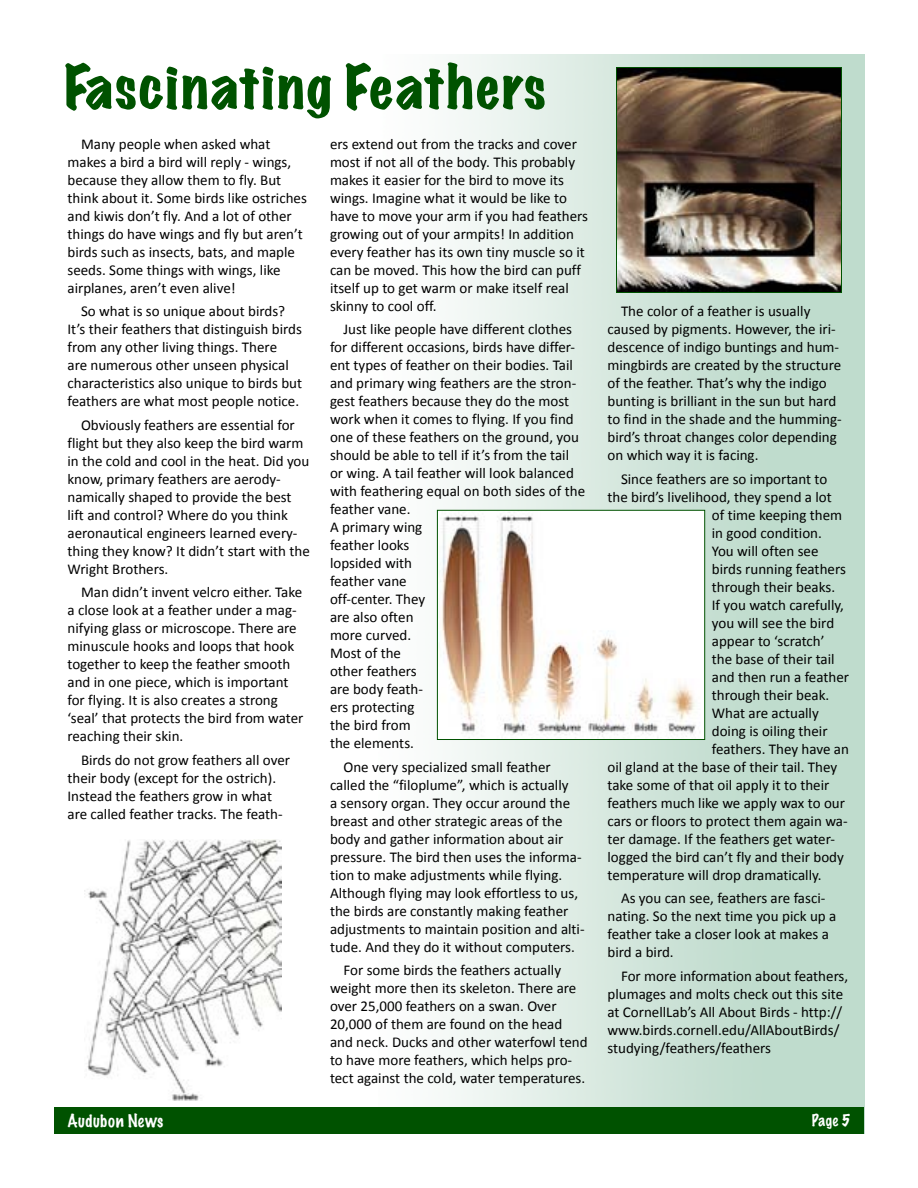
<style>
.page{position:relative;width:918px;height:1188px;background:#fff}
.page>*{position:absolute;margin:0;border:0;box-sizing:border-box;transform-origin:0 0}
.t1{font:expanded 54px "Marker Felt";letter-spacing:.035em;color:#005200}
.t2{font:100 16.5px "Marker Felt";letter-spacing:.03em;color:#fff}
.t3{font:15px/18px "Calibri";color:#000}
.t4{font:100 15px "Marker Felt";color:#fff}
</style>
<div class="page">
<div style="left:54px;top:1107px;width:810px;height:27px;background:#005200"></div>
<img style="left:618px;top:69px;width:222px;height:222px">
<div style="left:616px;top:67px;width:226px;height:226px;border:1px solid #005200"></div>
<img style="left:87px;top:840px;width:194px;height:261px">
<img style="left:439px;top:512px;width:262px;height:226px">
<div style="left:437px;top:510px;width:268px;height:230px;border:1px solid #005200"></div>
<h1 class="t1" style="left:65px;top:45px;width:483px">Fascinating Feathers</h1>
<p class="t3" style="left:68px;top:135px;width:241px;text-indent:14px">Many people when asked what makes a bird a bird will reply - wings, because they allow them to fly. But think about it. Some birds like ostriches and kiwis don’t fly. And a lot of other things do have wings and fly but aren’t birds such as insects, bats, and maple seeds. Some things with wings, like airplanes, aren’t even alive!</p>
<p class="t3" style="left:68px;top:302px;width:236px;text-indent:14px">So what is so unique about birds?<br>It’s their feathers that distinguish birds from any other living things. There<br>are numerous other unseen physical characteristics also unique to birds but feathers are what most people notice.</p>
<p class="t3" style="left:68px;top:416px;width:244px;text-indent:14px">Obviously feathers are essential for flight but they also keep the bird warm in the cold and cool in the heat. Did you know, primary feathers are aerody&shy;namically shaped to provide the best lift and control? Where do you think aeronautical engineers learned every&shy;thing they know? It didn’t start with the Wright Brothers.</p>
<p class="t3" style="left:68px;top:583px;width:237px;text-indent:14px">Man didn’t invent velcro either. Take a close look at a feather under a mag&shy;nifying glass or microscope. There are minuscule hooks and loops that hook together to keep the feather smooth and in one piece, which is important for flying. It is also creates a strong ‘seal’ that protects the bird from water reaching their skin.</p>
<p class="t3" style="left:68px;top:751px;width:224px;text-indent:14px">Birds do not grow feathers all over their body (except for the ostrich).<br>Instead the feathers grow in what are called feather tracks. The feath-</p>
<p class="t3" style="left:330px;top:135px;width:259px">ers extend out from the tracks and cover most if not all of the body. This probably makes it easier for the bird to move its wings. Imagine what it would be like to have to move your arm if you had feathers growing out of your armpits! In addition every feather has its own tiny muscle so it can be moved. This how the bird can puff itself up to get warm or make itself real skinny to cool off.</p>
<p class="t3" style="left:330px;top:320px;width:257px;text-indent:13px">Just like people have different clothes for different occasions, birds have differ&shy;ent types of feather on their bodies. Tail and primary wing feathers are the stron&shy;gest feathers because they do the most work when it comes to flying. If you find one of these feathers on the ground, you should be able to tell if it’s from the tail or wing. A tail feather will look balanced with feathering equal on both sides of the feather vane.<br>A primary wing<br>feather looks<br>lopsided with<br>feather vane<br>off-center. They<br>are also often<br>more curved.<br>Most of the<br>other feathers<br>are body feath-<br>ers protecting<br>the bird from<br>the elements.</p>
<p class="t3" style="left:330px;top:758px;width:256px;text-indent:13px">One very specialized small feather called the “filoplume”, which is actually<br>a sensory organ. They occur around the breast and other strategic areas of the body and gather information about air pressure. The bird then uses the informa&shy;tion to make adjustments while flying.<br>Although flying may look effortless to us, the birds are constantly making feather adjustments to maintain position and alti&shy;tude. And they do it without computers.</p>
<p class="t3" style="left:330px;top:961px;width:259px;text-indent:13px">For some birds the feathers actually weight more then its skeleton. There are over 25,000 feathers on a swan. Over 20,000 of them are found on the head and neck. Ducks and other waterfowl tend to have more feathers, which helps pro&shy;tect against the cold, water temperatures.</p>
<p class="t3" style="left:608px;top:302px;width:236px;text-indent:14px">The color of a feather is usually caused by pigments. However, the iri&shy;descence of indigo buntings and hum&shy;mingbirds are created by the structure of the feather. That’s why the indigo bunting is brilliant in the sun but hard to find in the shade and the humming&shy;bird’s throat changes color depending on which way it is facing.</p>
<p class="t3" style="left:621px;top:470px;width:208px">Since feathers are so important to</p>
<p class="t3" style="left:608px;top:488px;width:226px">the bird’s livelihood, they spend a lot</p>
<p class="t3" style="left:712px;top:506px;width:132px">of time keeping them</p>
<p class="t3" style="left:712px;top:524px;width:112px">in good condition.</p>
<p class="t3" style="left:712px;top:542px;width:108px">You will often see</p>
<p class="t3" style="left:712px;top:560px;width:136px">birds running feathers</p>
<p class="t3" style="left:712px;top:578px;width:125px">through their beaks.</p>
<p class="t3" style="left:712px;top:596px;width:134px">If you watch carefully,</p>
<p class="t3" style="left:712px;top:614px;width:124px">you will see the bird</p>
<p class="t3" style="left:712px;top:632px;width:114px">appear to ‘scratch’</p>
<p class="t3" style="left:712px;top:650px;width:124px">the base of their tail</p>
<p class="t3" style="left:712px;top:668px;width:139px">and then run a feather</p>
<p class="t3" style="left:712px;top:686px;width:119px">through their beak.</p>
<p class="t3" style="left:712px;top:704px;width:109px">What are actually</p>
<p class="t3" style="left:712px;top:722px;width:117px">doing is oiling their</p>
<p class="t3" style="left:712px;top:740px;width:139px">feathers. They have an</p>
<p class="t3" style="left:608px;top:758px;width:231px">oil gland at the base of their tail. They</p>
<p class="t3" style="left:608px;top:776px;width:223px">take some of that oil apply it to their</p>
<p class="t3" style="left:608px;top:794px;width:239px">feathers much like we apply wax to our</p>
<p class="t3" style="left:608px;top:812px;width:242px">cars or floors to protect them again wa-</p>
<p class="t3" style="left:608px;top:830px;width:229px">ter damage. If the feathers get water-</p>
<p class="t3" style="left:608px;top:848px;width:238px">logged the bird can’t fly and their body</p>
<p class="t3" style="left:608px;top:866px;width:216px">temperature will drop dramatically.</p>
<p class="t3" style="left:608px;top:889px;width:230px;text-indent:14px">As you can see, feathers are fasci&shy;nating. So the next time you pick up a feather take a closer look at makes a bird a bird.</p>
<p class="t3" style="left:608px;top:967px;width:242px;text-indent:14px">For more information about feathers, plumages and molts check out this site at CornellLab’s All About Birds - http:// www.birds.cornell.edu/AllAboutBirds/ studying/feathers/feathers</p>
<p class="t2" style="left:68px;top:1108px;width:97px">Audubon News</p>
<p class="t4" style="left:812px;top:1109px;width:40px">Page 5</p>
</div>
